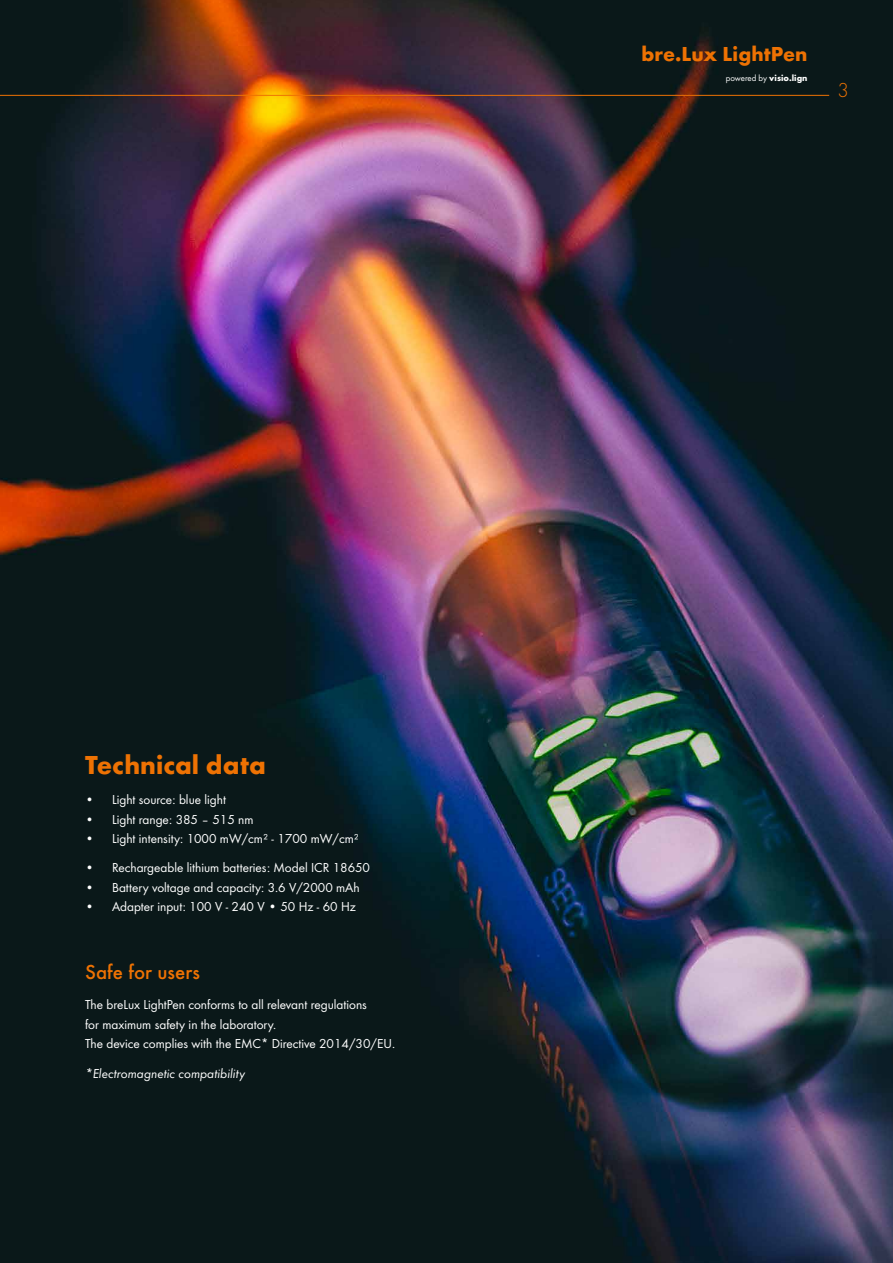
<style>
.page{position:relative;width:893px;height:1263px;background:#fff}
.page>*{position:absolute;margin:0;border:0;box-sizing:border-box;transform-origin:0 0}
.t1{font:700 27px "Futura";color:#ee7203}
.t2{font:700 21px "Futura";color:#ee7203}
.t3{font:500 21px "Futura";color:#ee7203}
.t4{font:300 21px "Futura";color:#ee7203}
.t5{font:13.5px/19.5px "Futura Boo";color:#fff}
.t6{font:13.5px "Futura Boo Obl";color:#fff}
.t7{font:700 9px "Futura";color:#fff}
.s1{font-family:"Futura Boo";font-weight:400}
</style>
<div class="page">
<img style="left:0;top:0;width:893px;height:1263px">
<hr style="left:0;top:95px;width:829px;height:1px;background:#ee7203">
<h2 class="t2" style="left:641px;top:45px;width:168px">bre.Lux LightPen</h2>
<p class="t7" style="left:726px;top:74px;width:83px"><span class="s1">powered by</span> visio.lign</p>
<h2 class="t4" style="left:837px;top:77px;width:13px">3</h2>
<h1 class="t1" style="left:85px;top:754px;width:182px">Technical data</h1>
<p class="t5" style="left:85px;top:791px;width:142px">• Light source: blue light</p>
<p class="t5" style="left:85px;top:811px;width:170px">• Light range: 385 – 515 nm</p>
<p class="t5" style="left:85px;top:830px;width:275px">• Light intensity: 1000 mW/cm² - 1700 mW/cm²</p>
<p class="t5" style="left:85px;top:859px;width:286px">• Rechargeable lithium batteries: Model ICR 18650</p>
<p class="t5" style="left:85px;top:879px;width:276px">• Battery voltage and capacity: 3.6 V/2000 mAh</p>
<p class="t5" style="left:85px;top:898px;width:272px">• Adapter input: 100 V - 240 V • 50 Hz - 60 Hz</p>
<h2 class="t3" style="left:85px;top:963px;width:116px">Safe for users</h2>
<p class="t5" style="left:85px;top:996px;width:312px">The breLux LightPen conforms to all relevant regulations<br>for maximum safety in the laboratory.<br>The device complies with the EMC* Directive 2014/30/EU.</p>
<p class="t6" style="left:85px;top:1067px;width:161px">*Electromagnetic compatibility</p>
</div>
